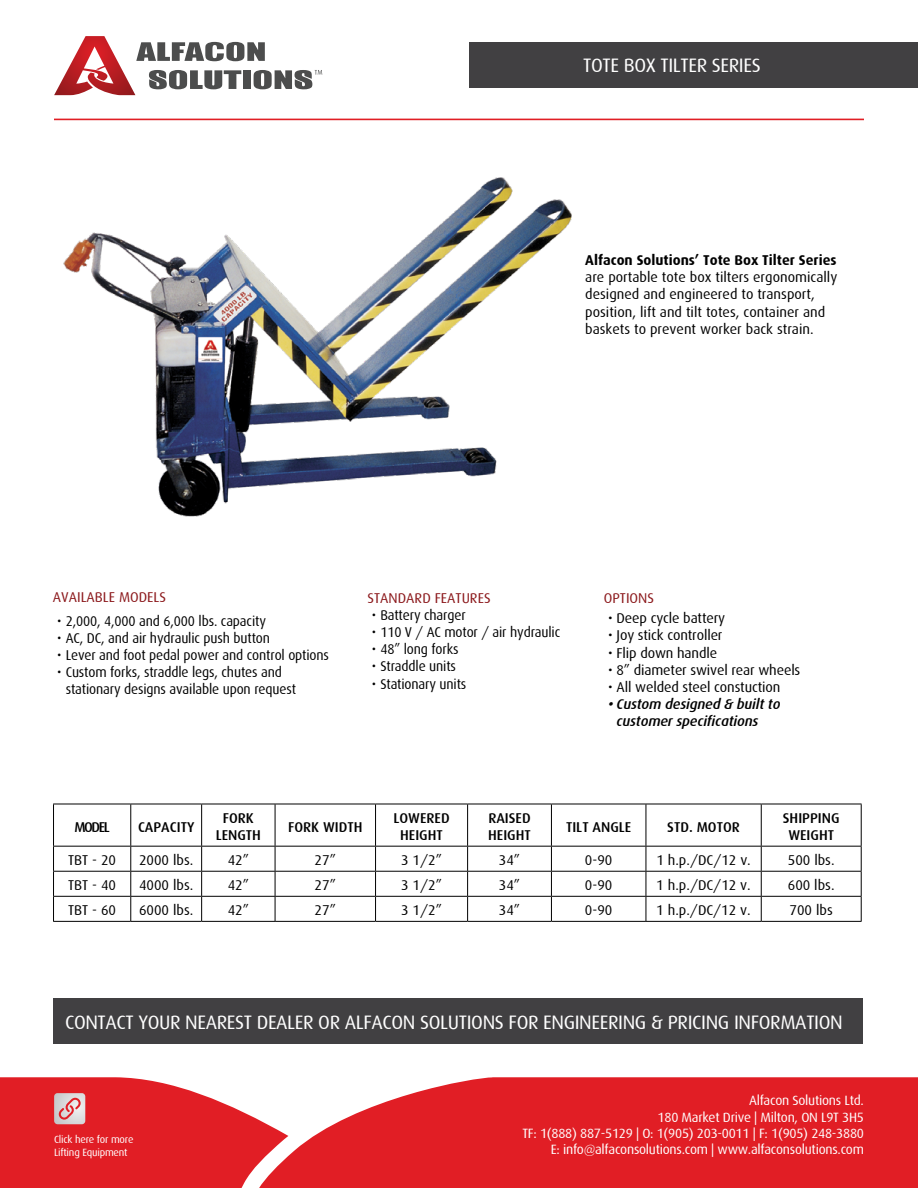
<style>
.page{position:relative;width:918px;height:1188px;background:#fff}
.page>*{position:absolute;margin:0;border:0;box-sizing:border-box;transform-origin:0 0}
.t1{font:19.5px "Dax";letter-spacing:-.02em;color:#fff}
.t2{font:14.25px/17.1px "Dax";letter-spacing:-.01em;color:#000}
.t3{font:14.25px/17.1px "Dax";letter-spacing:-.01em;color:#000;scale:.95 1}
.t4{font:500 14.25px/17.1px "Dax";color:#000;text-align:center}
.t5{font:italic 500 14.25px/17.1px "Dax";letter-spacing:-.01em;color:#000}
.t6{font:14.25px "Dax";color:#8b181b}
.t7{font:700 14.25px "Dax";color:#000}
.t8{font:13.5px/16.2px "Dax";letter-spacing:-.02em;color:#fff;text-align:right}
.t9{font:10.5px/12.6px "Dax";letter-spacing:-.02em;color:#fff}
</style>
<div class="page">
<svg style="left:54px;top:36px;width:268px;height:59px"></svg>
<svg style="left:0;top:1077px;width:918px;height:111px;background:#e4353b"></svg>
<hr style="left:54px;top:119px;width:810px;height:1px;background:#e11e25">
<svg style="left:54px;top:1093px;width:31px;height:31px"></svg>
<div style="left:470px;top:42px;width:448px;height:46px;background:#414042"></div>
<img style="left:63px;top:177px;width:509px;height:340px">
<div style="left:53px;top:998px;width:810px;height:46px;background:#414042"></div>
<hr style="left:53px;top:804px;width:78px;height:1px;background:#000">
<hr style="left:53px;top:804px;width:1px;height:42px;background:#000">
<hr style="left:131px;top:804px;width:71px;height:1px;background:#000">
<hr style="left:130px;top:804px;width:1px;height:42px;background:#000">
<hr style="left:202px;top:804px;width:73px;height:1px;background:#000">
<hr style="left:201px;top:804px;width:1px;height:42px;background:#000">
<hr style="left:275px;top:804px;width:101px;height:1px;background:#000">
<hr style="left:275px;top:804px;width:1px;height:42px;background:#000">
<hr style="left:376px;top:804px;width:92px;height:1px;background:#000">
<hr style="left:375px;top:804px;width:1px;height:42px;background:#000">
<hr style="left:468px;top:804px;width:83px;height:1px;background:#000">
<hr style="left:467px;top:804px;width:1px;height:42px;background:#000">
<hr style="left:551px;top:804px;width:95px;height:1px;background:#000">
<hr style="left:551px;top:804px;width:1px;height:42px;background:#000">
<hr style="left:646px;top:804px;width:115px;height:1px;background:#000">
<hr style="left:646px;top:804px;width:1px;height:42px;background:#000">
<hr style="left:761px;top:804px;width:101px;height:1px;background:#000">
<hr style="left:761px;top:804px;width:1px;height:42px;background:#000">
<hr style="left:861px;top:804px;width:1px;height:42px;background:#000">
<hr style="left:53px;top:846px;width:78px;height:1px;background:#000">
<hr style="left:131px;top:846px;width:71px;height:1px;background:#000">
<hr style="left:202px;top:846px;width:73px;height:1px;background:#000">
<hr style="left:275px;top:846px;width:101px;height:1px;background:#000">
<hr style="left:376px;top:846px;width:92px;height:1px;background:#000">
<hr style="left:468px;top:846px;width:83px;height:1px;background:#000">
<hr style="left:551px;top:846px;width:95px;height:1px;background:#000">
<hr style="left:646px;top:846px;width:115px;height:1px;background:#000">
<hr style="left:761px;top:846px;width:101px;height:1px;background:#000">
<hr style="left:53px;top:871px;width:78px;height:1px;background:#000">
<hr style="left:131px;top:871px;width:71px;height:1px;background:#000">
<hr style="left:202px;top:871px;width:73px;height:1px;background:#000">
<hr style="left:275px;top:871px;width:101px;height:1px;background:#000">
<hr style="left:376px;top:871px;width:92px;height:1px;background:#000">
<hr style="left:468px;top:871px;width:83px;height:1px;background:#000">
<hr style="left:551px;top:871px;width:95px;height:1px;background:#000">
<hr style="left:646px;top:871px;width:115px;height:1px;background:#000">
<hr style="left:761px;top:871px;width:101px;height:1px;background:#000">
<hr style="left:53px;top:896px;width:78px;height:1px;background:#000">
<svg style="left:53px;top:847px;width:1px;height:74px"></svg>
<hr style="left:131px;top:896px;width:71px;height:1px;background:#000">
<svg style="left:130px;top:847px;width:1px;height:74px"></svg>
<hr style="left:202px;top:896px;width:73px;height:1px;background:#000">
<svg style="left:201px;top:847px;width:1px;height:74px"></svg>
<hr style="left:275px;top:896px;width:101px;height:1px;background:#000">
<svg style="left:275px;top:847px;width:1px;height:74px"></svg>
<hr style="left:376px;top:896px;width:92px;height:1px;background:#000">
<svg style="left:375px;top:847px;width:1px;height:74px"></svg>
<hr style="left:468px;top:896px;width:83px;height:1px;background:#000">
<svg style="left:467px;top:847px;width:1px;height:74px"></svg>
<hr style="left:551px;top:896px;width:95px;height:1px;background:#000">
<svg style="left:551px;top:847px;width:1px;height:74px"></svg>
<hr style="left:646px;top:896px;width:115px;height:1px;background:#000">
<svg style="left:646px;top:847px;width:1px;height:74px"></svg>
<hr style="left:761px;top:896px;width:101px;height:1px;background:#000">
<svg style="left:761px;top:847px;width:1px;height:74px"></svg>
<svg style="left:861px;top:847px;width:1px;height:74px"></svg>
<hr style="left:53px;top:921px;width:78px;height:1px;background:#000">
<hr style="left:131px;top:921px;width:71px;height:1px;background:#000">
<hr style="left:202px;top:921px;width:73px;height:1px;background:#000">
<hr style="left:275px;top:921px;width:101px;height:1px;background:#000">
<hr style="left:376px;top:921px;width:92px;height:1px;background:#000">
<hr style="left:468px;top:921px;width:83px;height:1px;background:#000">
<hr style="left:551px;top:921px;width:95px;height:1px;background:#000">
<hr style="left:646px;top:921px;width:115px;height:1px;background:#000">
<hr style="left:761px;top:921px;width:101px;height:1px;background:#000">
<h1 class="t1" style="left:583px;top:54px;width:179px">TOTE BOX TILTER SERIES</h1>
<p class="t7" style="left:585px;top:252px;width:253px">Alfacon Solutions’ Tote Box Tilter Series</p>
<p class="t2" style="left:585px;top:269px;width:254px">are portable tote box tilters ergonomically designed and engineered to transport, position, lift and tilt totes, container and baskets to prevent worker back strain.</p>
<p class="t6" style="left:53px;top:589px;width:115px">AVAILABLE MODELS</p>
<p class="t3" style="left:57px;top:612px;width:221px">• 2,000, 4,000 and 6,000 lbs. capacity</p>
<p class="t3" style="left:57px;top:629px;width:226px">• AC, DC, and air hydraulic push button</p>
<p class="t3" style="left:57px;top:646px;width:288px">• Lever and foot pedal power and control options</p>
<p class="t3" style="left:66px;top:664px;width:244px;text-indent:-9px">• Custom forks, straddle legs, chutes and stationary designs available upon request</p>
<p class="t6" style="left:368px;top:590px;width:125px">STANDARD FEATURES</p>
<p class="t3" style="left:372px;top:607px;width:100px">• Battery charger</p>
<p class="t3" style="left:372px;top:624px;width:200px">• 110 V / AC motor / air hydraulic</p>
<p class="t3" style="left:372px;top:641px;width:93px">• 48” long forks</p>
<p class="t3" style="left:372px;top:658px;width:90px">• Straddle units</p>
<p class="t3" style="left:372px;top:675px;width:101px">• Stationary units</p>
<p class="t6" style="left:604px;top:590px;width:52px">OPTIONS</p>
<p class="t2" style="left:608px;top:610px;width:119px">• Deep cycle battery</p>
<p class="t2" style="left:608px;top:627px;width:116px">• Joy stick controller</p>
<p class="t2" style="left:608px;top:644px;width:111px">• Flip down handle</p>
<p class="t2" style="left:608px;top:661px;width:194px">• 8” diameter swivel rear wheels</p>
<p class="t2" style="left:608px;top:678px;width:174px">• All welded steel constuction</p>
<p class="t5" style="left:617px;top:696px;width:165px;text-indent:-9px">• Custom designed &amp; built to customer specifications</p>
<p class="t4" style="left:74px;top:818px;width:37px">MODEL</p>
<p class="t4" style="left:138px;top:818px;width:58px">CAPACITY</p>
<p class="t4" style="left:216px;top:810px;width:47px">FORK<br>LENGTH</p>
<p class="t4" style="left:288px;top:818px;width:76px">FORK WIDTH</p>
<p class="t4" style="left:394px;top:810px;width:58px">LOWERED<br>HEIGHT</p>
<p class="t4" style="left:488px;top:810px;width:44px;text-align:left">RAISED<br>HEIGHT</p>
<p class="t4" style="left:566px;top:818px;width:67px">TILT ANGLE</p>
<p class="t4" style="left:667px;top:818px;width:74px">STD. MOTOR</p>
<p class="t4" style="left:783px;top:810px;width:58px">SHIPPING<br>WEIGHT</p>
<p class="t2" style="left:68px;top:852px;width:49px">TBT - 20</p>
<p class="t2" style="left:139px;top:852px;width:56px">2000 lbs.</p>
<p class="t2" style="left:228px;top:852px;width:23px">42”</p>
<p class="t2" style="left:315px;top:852px;width:23px">27”</p>
<p class="t2" style="left:401px;top:852px;width:42px">3 1/2”</p>
<p class="t2" style="left:499px;top:852px;width:23px">34”</p>
<p class="t2" style="left:585px;top:852px;width:29px">0-90</p>
<p class="t2" style="left:656px;top:852px;width:96px">1 h.p./DC/12 v.</p>
<p class="t2" style="left:788px;top:852px;width:48px">500 lbs.</p>
<p class="t2" style="left:68px;top:877px;width:49px">TBT - 40</p>
<p class="t2" style="left:139px;top:877px;width:56px">4000 lbs.</p>
<p class="t2" style="left:228px;top:877px;width:23px">42”</p>
<p class="t2" style="left:315px;top:877px;width:23px">27”</p>
<p class="t2" style="left:401px;top:877px;width:42px">3 1/2”</p>
<p class="t2" style="left:499px;top:877px;width:23px">34”</p>
<p class="t2" style="left:585px;top:877px;width:29px">0-90</p>
<p class="t2" style="left:656px;top:877px;width:96px">1 h.p./DC/12 v.</p>
<p class="t2" style="left:788px;top:877px;width:48px">600 lbs.</p>
<p class="t2" style="left:68px;top:902px;width:49px">TBT - 60</p>
<p class="t2" style="left:139px;top:902px;width:56px">6000 lbs.</p>
<p class="t2" style="left:228px;top:902px;width:23px">42”</p>
<p class="t2" style="left:315px;top:902px;width:23px">27”</p>
<p class="t2" style="left:401px;top:902px;width:42px">3 1/2”</p>
<p class="t2" style="left:499px;top:902px;width:23px">34”</p>
<p class="t2" style="left:585px;top:902px;width:29px">0-90</p>
<p class="t2" style="left:656px;top:902px;width:96px">1 h.p./DC/12 v.</p>
<p class="t2" style="left:790px;top:902px;width:45px">700 lbs</p>
<h1 class="t1" style="left:65px;top:1011px;width:779px">CONTACT YOUR NEAREST DEALER OR ALFACON SOLUTIONS FOR ENGINEERING &amp; PRICING INFORMATION</h1>
<p class="t9" style="left:54px;top:1133px;width:81px">Click here for more<br>Lifting Equipment</p>
<p class="t8" style="left:522px;top:1093px;width:343px">Alfacon Solutions Ltd.<br>180 Market Drive | Milton, ON L9T 3H5<br>TF: 1(888) 887-5129 | O: 1(905) 203-0011 | F: 1(905) 248-3880<br>E: info@alfaconsolutions.com | www.alfaconsolutions.com</p>
</div>
